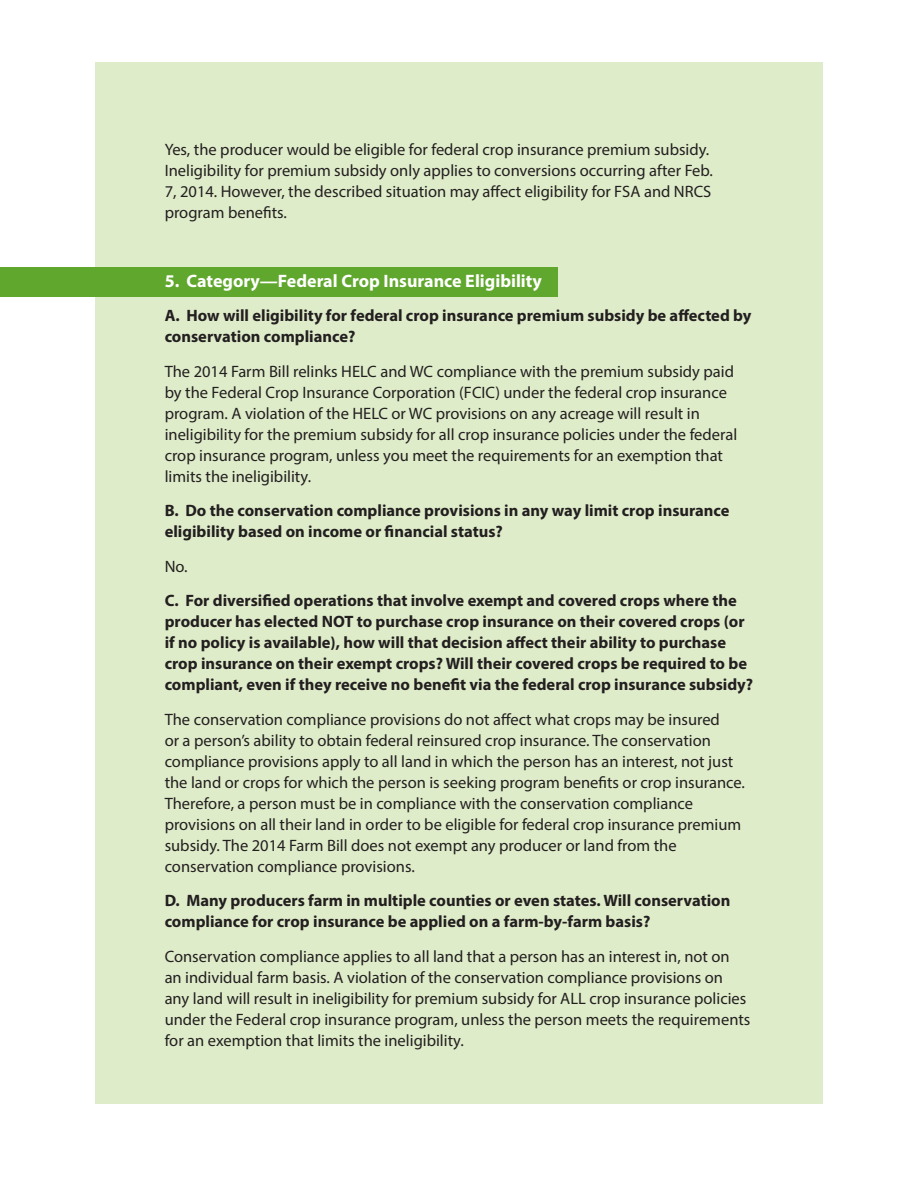
<style>
.page{position:relative;width:918px;height:1188px;background:#fff}
.page>*{position:absolute;margin:0;border:0;box-sizing:border-box;transform-origin:0 0}
.Big_Header{font:700 18px "Myriad Pro";color:#fff}
.Response{font:16.5px/21px "Myriad Pro";color:#231f20}
.t1{font:700 16.5px/21px "Myriad Pro";color:#231f20}
</style>
<div class="page">
<div style="left:95px;top:62px;width:728px;height:1041px;background:#deecc9"></div>
<div style="left:0;top:268px;width:557px;height:29px;background:#60a72d"></div>
<p class="Response" style="left:165px;top:139px;width:550px">Yes, the producer would be eligible for federal crop insurance premium subsidy.<br>Ineligibility for premium subsidy only applies to conversions occurring after Feb.<br>7, 2014. However, the described situation may affect eligibility for FSA and NRCS program benefits.</p>
<p class="Big_Header" style="left:165px;top:269px;width:379px">5. Category—Federal Crop Insurance Eligibility</p>
<p class="t1" style="left:165px;top:305px;width:588px">A. How will eligibility for federal crop insurance premium subsidy be affected by conservation compliance?</p>
<p class="Response" style="left:165px;top:361px;width:574px">The 2014 Farm Bill relinks HELC and WC compliance with the premium subsidy paid by the Federal Crop Insurance Corporation (FCIC) under the federal crop insurance program. A violation of the HELC or WC provisions on any acreage will result in ineligibility for the premium subsidy for all crop insurance policies under the federal crop insurance program, unless you meet the requirements for an exemption that limits the ineligibility.</p>
<p class="t1" style="left:165px;top:500px;width:566px">B. Do the conservation compliance provisions in any way limit crop insurance eligibility based on income or financial status?</p>
<p class="Response" style="left:165px;top:556px;width:24px">No.</p>
<p class="t1" style="left:165px;top:590px;width:590px">C. For diversified operations that involve exempt and covered crops where the producer has elected NOT to purchase crop insurance on their covered crops (or if no policy is available), how will that decision affect their ability to purchase crop insurance on their exempt crops? Will their covered crops be required to be compliant, even if they receive no benefit via the federal crop insurance subsidy?</p>
<p class="Response" style="left:165px;top:709px;width:582px">The conservation compliance provisions do not affect what crops may be insured<br>or a person’s ability to obtain federal reinsured crop insurance. The conservation compliance provisions apply to all land in which the person has an interest, not just the land or crops for which the person is seeking program benefits or crop insurance.<br>Therefore, a person must be in compliance with the conservation compliance provisions on all their land in order to be eligible for federal crop insurance premium subsidy. The 2014 Farm Bill does not exempt any producer or land from the conservation compliance provisions.</p>
<p class="t1" style="left:165px;top:890px;width:567px">D. Many producers farm in multiple counties or even states. Will conservation compliance for crop insurance be applied on a farm-by-farm basis?</p>
<p class="Response" style="left:165px;top:946px;width:587px">Conservation compliance applies to all land that a person has an interest in, not on an individual farm basis. A violation of the conservation compliance provisions on any land will result in ineligibility for premium subsidy for ALL crop insurance policies under the Federal crop insurance program, unless the person meets the requirements for an exemption that limits the ineligibility.</p>
</div>
